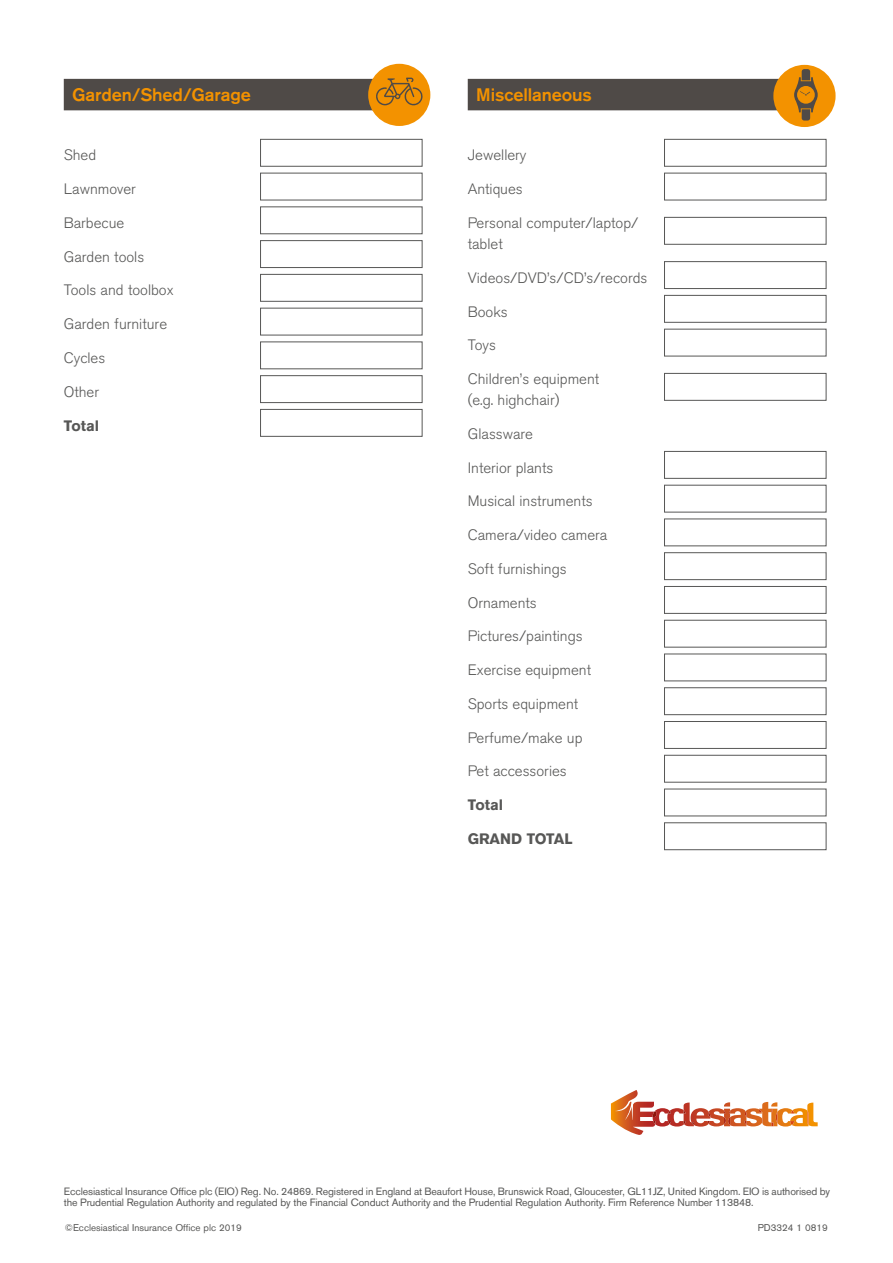
<style>
.page{position:relative;width:893px;height:1263px;background:#fff}
.page>*{position:absolute;margin:0;border:0;box-sizing:border-box;transform-origin:0 0}
.t1{font:500 18px "Akzidenz Grotesk BQ";letter-spacing:-.005em;color:#f39200}
.t2{font:300 15px/21px "Akzidenz Grotesk BQ";color:#575756}
.t3{font:700 15px "Akzidenz Grotesk BQ";color:#575756}
.t4{font:10.5px/11.2px "Akzidenz Grotesk BQ";letter-spacing:-.01em;color:#575756}
.t5{font:9.75px "Akzidenz Grotesk BQ";color:#575756}
</style>
<div class="page">
<svg style="left:611px;top:1090px;width:207px;height:45px"></svg>
<div style="left:64px;top:79px;width:361px;height:31px;background:#4f4a47"></div>
<div style="left:260px;top:139px;width:162px;height:27px;border:1px solid #575756"></div>
<div style="left:260px;top:207px;width:162px;height:27px;border:1px solid #575756"></div>
<div style="left:260px;top:240px;width:162px;height:28px;border:1px solid #575756"></div>
<div style="left:260px;top:274px;width:162px;height:27px;border:1px solid #575756"></div>
<div style="left:260px;top:342px;width:162px;height:27px;border:1px solid #575756"></div>
<div style="left:260px;top:375px;width:162px;height:28px;border:1px solid #575756"></div>
<div style="left:260px;top:409px;width:162px;height:27px;border:1px solid #575756"></div>
<div style="left:468px;top:79px;width:361px;height:31px;background:#4f4a47"></div>
<div style="left:664px;top:139px;width:162px;height:27px;border:1px solid #575756"></div>
<div style="left:664px;top:217px;width:162px;height:27px;border:1px solid #575756"></div>
<div style="left:664px;top:261px;width:162px;height:28px;border:1px solid #575756"></div>
<div style="left:664px;top:295px;width:162px;height:27px;border:1px solid #575756"></div>
<div style="left:664px;top:373px;width:162px;height:27px;border:1px solid #575756"></div>
<div style="left:664px;top:451px;width:162px;height:27px;border:1px solid #575756"></div>
<div style="left:664px;top:485px;width:162px;height:27px;border:1px solid #575756"></div>
<div style="left:664px;top:552px;width:162px;height:28px;border:1px solid #575756"></div>
<div style="left:664px;top:586px;width:162px;height:28px;border:1px solid #575756"></div>
<div style="left:664px;top:620px;width:162px;height:27px;border:1px solid #575756"></div>
<div style="left:664px;top:687px;width:162px;height:28px;border:1px solid #575756"></div>
<div style="left:664px;top:721px;width:162px;height:28px;border:1px solid #575756"></div>
<div style="left:664px;top:755px;width:162px;height:27px;border:1px solid #575756"></div>
<div style="left:664px;top:822px;width:162px;height:28px;border:1px solid #575756"></div>
<div style="left:368px;top:64px;width:62px;height:62px;background:#f39200;border-radius:50%"></div>
<div style="left:773px;top:65px;width:63px;height:62px;background:#f39200;border-radius:50%"></div>
<svg style="left:376px;top:78px;width:47px;height:27px"></svg>
<svg style="left:794px;top:69px;width:24px;height:52px"></svg>
<p class="t1" style="left:72px;top:84px;width:180px">Garden/Shed/Garage</p>
<p class="t2" style="left:64px;top:145px;width:34px">Shed</p>
<p class="t2" style="left:64px;top:179px;width:74px">Lawnmover</p>
<p class="t2" style="left:64px;top:213px;width:62px">Barbecue</p>
<p class="t2" style="left:64px;top:246px;width:82px">Garden tools</p>
<p class="t2" style="left:64px;top:280px;width:111px">Tools and toolbox</p>
<p class="t2" style="left:64px;top:314px;width:105px">Garden furniture</p>
<p class="t2" style="left:64px;top:348px;width:43px">Cycles</p>
<p class="t2" style="left:64px;top:381px;width:37px">Other</p>
<p class="t3" style="left:64px;top:417px;width:37px">Total</p>
<p class="t1" style="left:476px;top:84px;width:117px">Miscellaneous</p>
<p class="t2" style="left:468px;top:145px;width:60px">Jewellery</p>
<p class="t2" style="left:468px;top:179px;width:57px">Antiques</p>
<p class="t2" style="left:468px;top:213px;width:172px">Personal computer/laptop/ tablet</p>
<p class="t2" style="left:468px;top:267px;width:181px">Videos/DVD’s/CD’s/records</p>
<p class="t2" style="left:468px;top:301px;width:42px">Books</p>
<p class="t2" style="left:468px;top:335px;width:30px">Toys</p>
<p class="t2" style="left:468px;top:369px;width:133px">Children’s equipment (e.g. highchair)</p>
<p class="t2" style="left:468px;top:423px;width:67px">Glassware</p>
<p class="t2" style="left:468px;top:457px;width:87px">Interior plants</p>
<p class="t2" style="left:468px;top:491px;width:126px">Musical instruments</p>
<p class="t2" style="left:468px;top:525px;width:141px">Camera/video camera</p>
<p class="t2" style="left:468px;top:558px;width:100px">Soft furnishings</p>
<p class="t2" style="left:468px;top:592px;width:71px">Ornaments</p>
<p class="t2" style="left:468px;top:626px;width:117px">Pictures/paintings</p>
<p class="t2" style="left:468px;top:660px;width:125px">Exercise equipment</p>
<p class="t2" style="left:468px;top:693px;width:112px">Sports equipment</p>
<p class="t2" style="left:468px;top:727px;width:116px">Perfume/make up</p>
<p class="t2" style="left:468px;top:761px;width:101px">Pet accessories</p>
<p class="t3" style="left:468px;top:796px;width:37px">Total</p>
<p class="t3" style="left:468px;top:830px;width:106px">GRAND TOTAL</p>
<p class="t4" style="left:64px;top:1185px;width:768px">Ecclesiastical Insurance Office plc (EIO) Reg. No. 24869. Registered in England at Beaufort House, Brunswick Road, Gloucester, GL11JZ, United Kingdom. EIO is authorised by the Prudential Regulation Authority and regulated by the Financial Conduct Authority and the Prudential Regulation Authority. Firm Reference Number 113848.</p>
<p class="t5" style="left:65px;top:1222px;width:179px">©Ecclesiastical Insurance Office plc 2019</p>
<p class="t5" style="left:758px;top:1222px;width:71px">PD3324 1 0819</p>
</div>
